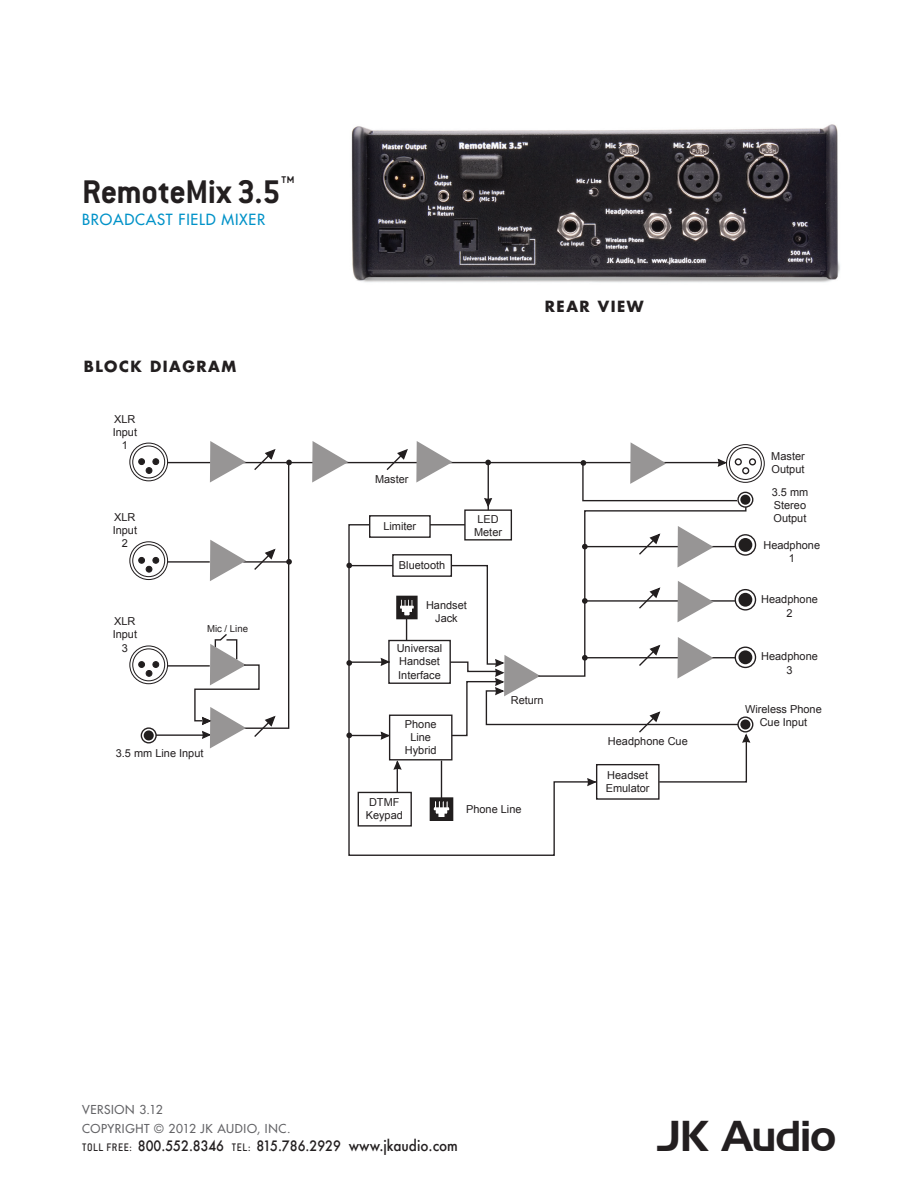
<style>
.page{position:relative;width:918px;height:1188px;background:#fff}
.page>*{position:absolute;margin:0;border:0;box-sizing:border-box;transform-origin:0 0}
.t1{font:42px "Handel Gothic BT";letter-spacing:-.025em;color:#231f20}
.t2{font:700 36px "Conduit ITC";letter-spacing:-.015em;color:#231f20}
.t3{font:700 15px "Futura";letter-spacing:.1em;color:#231f20}
.t4{font:15px "Futura";letter-spacing:.05em;color:#0092c8}
.t5{font:500 14.1px "Futura";color:#231f20;scale:.91 1}
.t6{font:12px "Futura";letter-spacing:.05em;color:#636366}
.t7{font:10.95px/13.2px "Arial";color:#231f20;text-align:center}
.t8{font:9.6px "Arial";color:#231f20}
.s1{font-family:"Conduit ITC";font-size:12px}
.s2{font-size:14.85px}
</style>
<div class="page">
<div style="left:369px;top:515px;width:62px;height:23px;border:1px solid #231f20"></div>
<div style="left:132px;top:445px;width:33px;height:33px;border:1px solid #231f20;border-radius:50%"></div>
<div style="left:129px;top:443px;width:39px;height:38px;border:1px solid #231f20;border-radius:50%"></div>
<div style="left:138px;top:458px;width:7px;height:7px;border:1px solid #231f20;border-radius:50%"></div>
<div style="left:152px;top:458px;width:7px;height:7px;border:1px solid #231f20;border-radius:50%"></div>
<svg style="left:139px;top:459px;width:20px;height:14px"></svg>
<div style="left:146px;top:467px;width:6px;height:7px;border:1px solid #231f20;border-radius:50%"></div>
<div style="left:132px;top:544px;width:33px;height:33px;border:1px solid #231f20;border-radius:50%"></div>
<div style="left:129px;top:541px;width:39px;height:39px;border:1px solid #231f20;border-radius:50%"></div>
<div style="left:138px;top:557px;width:7px;height:7px;border:1px solid #231f20;border-radius:50%"></div>
<svg style="left:139px;top:557px;width:20px;height:15px"></svg>
<div style="left:146px;top:566px;width:6px;height:7px;border:1px solid #231f20;border-radius:50%"></div>
<div style="left:132px;top:648px;width:33px;height:33px;border:1px solid #231f20;border-radius:50%"></div>
<div style="left:129px;top:645px;width:39px;height:39px;border:1px solid #231f20;border-radius:50%"></div>
<div style="left:138px;top:661px;width:7px;height:7px;border:1px solid #231f20;border-radius:50%"></div>
<div style="left:152px;top:661px;width:7px;height:7px;border:1px solid #231f20;border-radius:50%"></div>
<svg style="left:139px;top:662px;width:20px;height:14px"></svg>
<div style="left:146px;top:670px;width:6px;height:7px;border:1px solid #231f20;border-radius:50%"></div>
<div style="left:144px;top:730px;width:10px;height:10px;background:#211e1e;border-radius:50%"></div>
<div style="left:141px;top:727px;width:16px;height:17px;border:1px solid #231f20;border-radius:50%"></div>
<div style="left:735px;top:534px;width:21px;height:22px;border:1px solid #231f20;border-radius:50%"></div>
<div style="left:749px;top:458px;width:7px;height:7px;border:1px solid #231f20;border-radius:50%"></div>
<div style="left:729px;top:447px;width:33px;height:33px;border:1px solid #231f20;border-radius:50%"></div>
<div style="left:726px;top:444px;width:39px;height:39px;border:1px solid #231f20;border-radius:50%"></div>
<div style="left:735px;top:647px;width:21px;height:21px;border:1px solid #231f20;border-radius:50%"></div>
<div style="left:737px;top:492px;width:16px;height:16px;border:1px solid #231f20;border-radius:50%"></div>
<div style="left:737px;top:716px;width:16px;height:17px;border:1px solid #231f20;border-radius:50%"></div>
<hr style="left:167px;top:462px;width:44px;height:1px;background:#231f20">
<hr style="left:167px;top:561px;width:43px;height:2px;background:#231f20">
<hr style="left:167px;top:665px;width:43px;height:2px;background:#231f20">
<hr style="left:156px;top:734px;width:48px;height:2px;background:#231f20">
<hr style="left:243px;top:462px;width:479px;height:1px;background:#231f20">
<svg style="left:348px;top:523px;width:250px;height:333px"></svg>
<hr style="left:348px;top:565px;width:45px;height:1px;background:#231f20">
<hr style="left:397px;top:761px;width:1px;height:31px;background:#231f20">
<hr style="left:441px;top:761px;width:1px;height:39px;background:#231f20">
<div style="left:358px;top:792px;width:54px;height:35px;border:1px solid #231f20"></div>
<div style="left:735px;top:589px;width:21px;height:22px;border:1px solid #231f20;border-radius:50%"></div>
<svg style="left:312px;top:441px;width:36px;height:42px"></svg>
<svg style="left:194px;top:441px;width:98px;height:307px"></svg>
<svg style="left:379px;top:441px;width:373px;height:347px"></svg>
<hr style="left:349px;top:735px;width:41px;height:1px;background:#231f20">
<img style="left:351px;top:124px;width:489px;height:159px">
<h2 class="t2" style="left:82px;top:171px;width:215px">RemoteMix 3.5™</h2>
<h3 class="t4" style="left:82px;top:210px;width:185px">BROADCAST FIELD MIXER</h3>
<h3 class="t3" style="left:84px;top:357px;width:154px">BLOCK DIAGRAM</h3>
<p class="t7" style="left:113px;top:412px;width:26px">XLR<br>Input<br>1</p>
<p class="t7" style="left:113px;top:510px;width:26px">XLR<br>Input<br>2</p>
<p class="t7" style="left:113px;top:615px;width:26px">XLR<br>Input<br>3</p>
<p class="t8" style="left:207px;top:622px;width:43px">Mic / Line</p>
<p class="t7" style="left:116px;top:747px;width:89px">3.5 mm Line Input</p>
<h3 class="t3" style="left:545px;top:297px;width:100px">REARVI EW</h3>
<p class="t7" style="left:375px;top:473px;width:35px">Master</p>
<p class="t7" style="left:383px;top:520px;width:34px">Limiter</p>
<p class="t7" style="left:399px;top:559px;width:48px">Bluetooth</p>
<p class="t7" style="left:426px;top:599px;width:42px">Handset<br>Jack</p>
<p class="t7" style="left:397px;top:642px;width:47px;text-align:left">Universal<br>Handset<br>Interface</p>
<p class="t7" style="left:474px;top:513px;width:30px">LED<br>Meter</p>
<p class="t7" style="left:405px;top:718px;width:33px">Phone<br>Line<br>Hybrid</p>
<p class="t7" style="left:511px;top:694px;width:34px">Return</p>
<p class="t7" style="left:608px;top:734px;width:81px">Headphone Cue</p>
<p class="t7" style="left:606px;top:768px;width:45px;text-align:left">Headset<br>Emulator</p>
<p class="t7" style="left:366px;top:796px;width:39px">DTMF<br>Keypad</p>
<p class="t7" style="left:466px;top:802px;width:57px">Phone Line</p>
<p class="t7" style="left:771px;top:449px;width:35px;text-align:left">Master<br>Output</p>
<p class="t7" style="left:772px;top:486px;width:38px;text-align:left">3.5 mm<br>Stereo<br>Output</p>
<p class="t7" style="left:763px;top:539px;width:58px">Headphone<br>1</p>
<p class="t7" style="left:761px;top:593px;width:58px">Headphone<br>2</p>
<p class="t7" style="left:761px;top:650px;width:58px">Headphone<br>3</p>
<p class="t7" style="left:745px;top:703px;width:78px">Wireless Phone<br>Cue Input</p>
<p class="t6" style="left:82px;top:1102px;width:82px">VERSION 3.12</p>
<p class="t6" style="left:82px;top:1121px;width:210px">COPYRIGHT © 2012 JK AUDIO, INC.</p>
<p class="t5" style="left:82px;top:1136px;width:414px"><span class="s1">TOLL FREE:</span> 800.552.8346 <span class="s1">TEL:</span> 815.786.2929 <span class="s2">www.jkaudio.com</span></p>
<h1 class="t1" style="left:657px;top:1110px;width:180px">JK Audio</h1>
</div>
